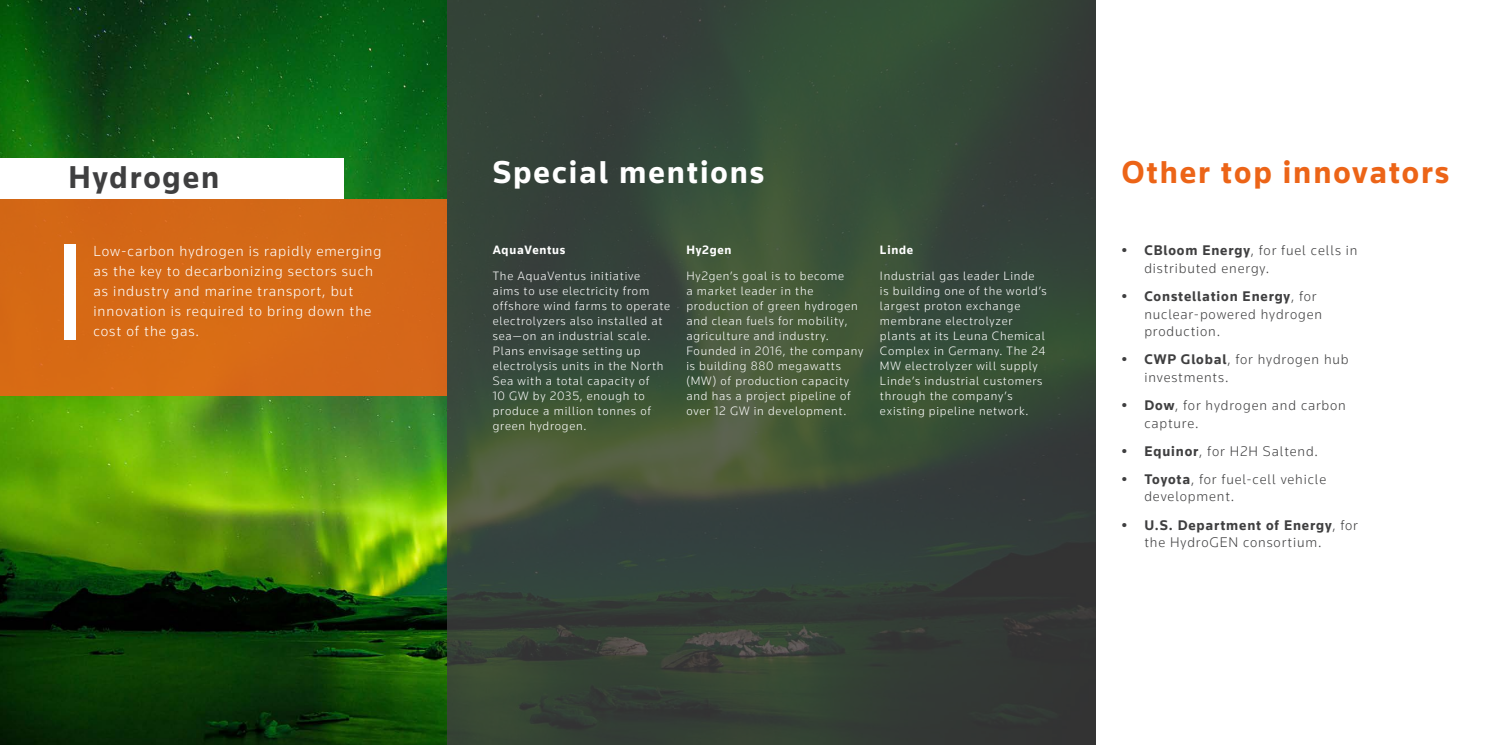
<style>
.page{position:relative;width:1489px;height:745px;background:#fff}
.page>*{position:absolute;margin:0;border:0;box-sizing:border-box;transform-origin:0 0}
.t1{font:700 32.5px "Knowledge 2017";letter-spacing:.06em;color:#ec6417}
.t2{font:700 32.5px "Knowledge 2017";letter-spacing:.06em;color:#fff}
.t3{font:700 32.5px "Knowledge 2017";letter-spacing:.06em;color:#3f3f40}
.t4{font:300 15px/20px "Knowledge 2017";letter-spacing:.06em;color:#fff}
.t5{font:300 14.38px/17.5px "Knowledge 2017";letter-spacing:.06em;color:#3f3f40}
.t6{font:300 12.5px/15px "Knowledge 2017";letter-spacing:.06em;color:#fff}
.t7{font:700 12.5px "Knowledge 2017";letter-spacing:.06em;color:#fff}
.s1{font-weight:700}
</style>
<div class="page">
<img style="left:0;top:0;width:446px;height:744px">
<svg style="left:446px;top:0;width:649px;height:744px;background:#374638"></svg>
<div style="left:0;top:158px;width:343px;height:40px;background:#fff"></div>
<div style="left:0;top:198px;width:446px;height:197px;background:#d56917"></div>
<div style="left:64px;top:244px;width:12px;height:95px;background:#fff"></div>
<h1 class="t3" style="left:68px;top:157px;width:152px">Hydrogen</h1>
<h1 class="t2" style="left:493px;top:152px;width:273px">Special mentions</h1>
<h1 class="t1" style="left:1121px;top:152px;width:329px">Other top innovators</h1>
<p class="t4" style="left:93px;top:240px;width:289px">Low-carbon hydrogen is rapidly emerging as the key to decarbonizing sectors such as industry and marine transport, but innovation is required to bring down the cost of the gas.</p>
<p class="t7" style="left:493px;top:242px;width:74px">AquaVentus</p>
<p class="t6" style="left:493px;top:267px;width:179px">The AquaVentus initiative<br>aims to use electricity from offshore wind farms to operate electrolyzers also installed at sea—on an industrial scale.<br>Plans envisage setting up electrolysis units in the North<br>Sea with a total capacity of<br>10 GW by 2035, enough to produce a million tonnes of green hydrogen.</p>
<p class="t7" style="left:686px;top:242px;width:47px">Hy2gen</p>
<p class="t6" style="left:686px;top:267px;width:178px">Hy2gen’s goal is to become<br>a market leader in the production of green hydrogen and clean fuels for mobility, agriculture and industry.<br>Founded in 2016, the company is building 880 megawatts (MW) of production capacity and has a project pipeline of over 12 GW in development.</p>
<p class="t7" style="left:880px;top:242px;width:35px">Linde</p>
<p class="t6" style="left:880px;top:267px;width:168px">Industrial gas leader Linde<br>is building one of the world’s largest proton exchange membrane electrolyzer plants at its Leuna Chemical<br>Complex in Germany. The 24<br>MW electrolyzer will supply<br>Linde’s industrial customers through the company’s existing pipeline network.</p>
<p class="t5" style="left:1144px;top:241px;width:214px;text-indent:-22px"><span class="s1">• CBloom Energy</span>, for fuel cells in distributed energy.</p>
<p class="t5" style="left:1144px;top:287px;width:179px;text-indent:-22px"><span class="s1">• Constellation Energy</span>, for nuclear-powered hydrogen production.</p>
<p class="t5" style="left:1144px;top:350px;width:206px;text-indent:-22px"><span class="s1">• CWP Global</span>, for hydrogen hub investments.</p>
<p class="t5" style="left:1144px;top:396px;width:203px;text-indent:-22px"><span class="s1">• Dow</span>, for hydrogen and carbon capture.</p>
<p class="t5" style="left:1121px;top:441px;width:198px"><span class="s1">• Equinor</span>, for H2H Saltend.</p>
<p class="t5" style="left:1144px;top:469px;width:183px;text-indent:-22px"><span class="s1">• Toyota</span>, for fuel-cell vehicle development.</p>
<p class="t5" style="left:1144px;top:515px;width:215px;text-indent:-22px"><span class="s1">• U.S. Department of Energy</span>, for the HydroGEN consortium.</p>
</div>
